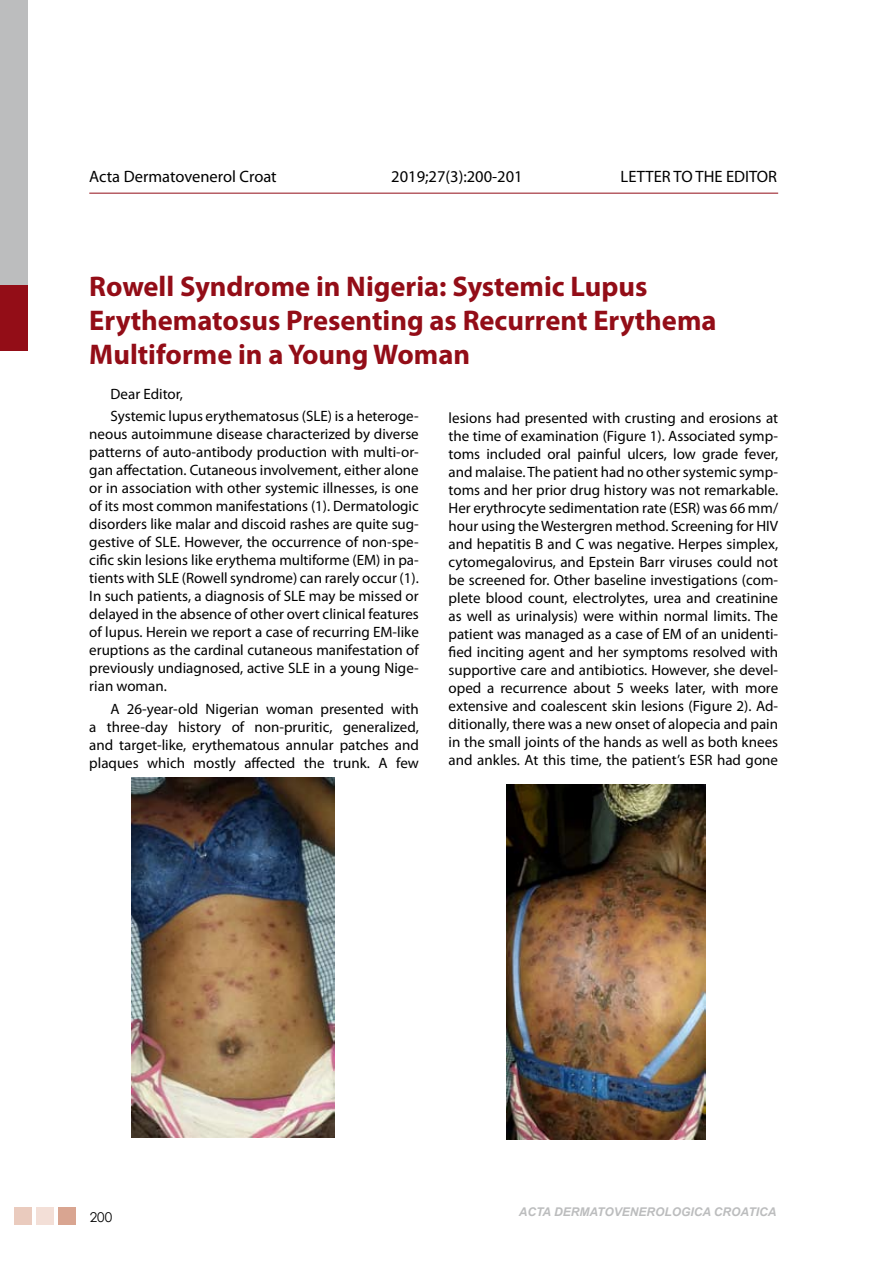
<style>
.page{position:relative;width:893px;height:1263px;background:#fff}
.page>*{position:absolute;margin:0;border:0;box-sizing:border-box;transform-origin:0 0}
.t1{font:700 28.5px/34.2px "Myriad Pro";color:#930d17}
.t2{font:16.5px "Myriad Pro";color:#000}
.t3{font:15px/18px "Myriad Pro";color:#000;text-align:justify}
.t4{font:13.5px "Century Gothic";color:#000}
.t5{font:italic 700 12px "Arial";color:#bcbdbe}
</style>
<div class="page">
<div style="left:0;top:0;width:28px;height:322px;background:#bcbdbe"></div>
<div style="left:0;top:285px;width:28px;height:66px;background:#930d17"></div>
<hr style="left:89px;top:193px;width:689px;height:1px;background:#930d17">
<div style="left:14px;top:1207px;width:18px;height:18px;background:#eacbbe"></div>
<div style="left:36px;top:1207px;width:18px;height:18px;background:#f3dfd7"></div>
<div style="left:59px;top:1207px;width:17px;height:18px;background:#d9a591"></div>
<img style="left:506px;top:784px;width:200px;height:356px">
<img style="left:132px;top:777px;width:202px;height:361px">
<p class="t2" style="left:89px;top:167px;width:189px">Acta Dermatovenerol Croat</p>
<p class="t2" style="left:391px;top:167px;width:133px">2019;27(3):200-201</p>
<p class="t2" style="left:621px;top:167px;width:158px">LETTER TO THE EDITOR</p>
<h1 class="t1" style="left:89px;top:268px;width:629px">Rowell Syndrome in Nigeria: Systemic Lupus<br>Erythematosus Presenting as Recurrent Erythema<br>Multiforme in a Young Woman</h1>
<p class="t3" style="left:111px;top:383px;width:310px;line-height:22.2px">Dear Editor,<br>Systemic lupus erythematosus (SLE) is a heteroge-</p>
<p class="t3" style="left:89px;top:425px;width:331px">neous autoimmune disease characterized by diverse patterns of auto-antibody production with multi-or&shy;gan affectation. Cutaneous involvement, either alone or in association with other systemic illnesses, is one of its most common manifestations (1). Dermatologic disorders like malar and discoid rashes are quite sug&shy;gestive of SLE. However, the occurrence of non-spe&shy;cific skin lesions like erythema multiforme (EM) in pa&shy;tients with SLE (Rowell syndrome) can rarely occur (1).<br>In such patients, a diagnosis of SLE may be missed or delayed in the absence of other overt clinical features of lupus. Herein we report a case of recurring EM-like eruptions as the cardinal cutaneous manifestation of previously undiagnosed, active SLE in a young Nige&shy;rian woman.</p>
<p class="t3" style="left:89px;top:699px;width:331px;text-indent:21px">A 26-year-old Nigerian woman presented with a three-day history of non-pruritic, generalized, and target-like, erythematous annular patches and plaques which mostly affected the trunk. A few</p>
<p class="t3" style="left:449px;top:409px;width:331px">lesions had presented with crusting and erosions at the time of examination (Figure 1). Associated symp&shy;toms included oral painful ulcers, low grade fever, and malaise. The patient had no other systemic symp&shy;toms and her prior drug history was not remarkable.<br>Her erythrocyte sedimentation rate (ESR) was 66 mm/ hour using the Westergren method. Screening for HIV and hepatitis B and C was negative. Herpes simplex, cytomegalovirus, and Epstein Barr viruses could not be screened for. Other baseline investigations (com&shy;plete blood count, electrolytes, urea and creatinine as well as urinalysis) were within normal limits. The patient was managed as a case of EM of an unidenti&shy;fied inciting agent and her symptoms resolved with supportive care and antibiotics. However, she devel&shy;oped a recurrence about 5 weeks later, with more extensive and coalescent skin lesions (Figure 2). Ad&shy;ditionally, there was a new onset of alopecia and pain in the small joints of the hands as well as both knees and ankles. At this time, the patient’s ESR had gone</p>
<p class="t4" style="left:90px;top:1207px;width:24px">200</p>
<p class="t5" style="left:519px;top:1204px;width:259px">ACTA DERMATOVENEROLOGICA CROATICA</p>
</div>
